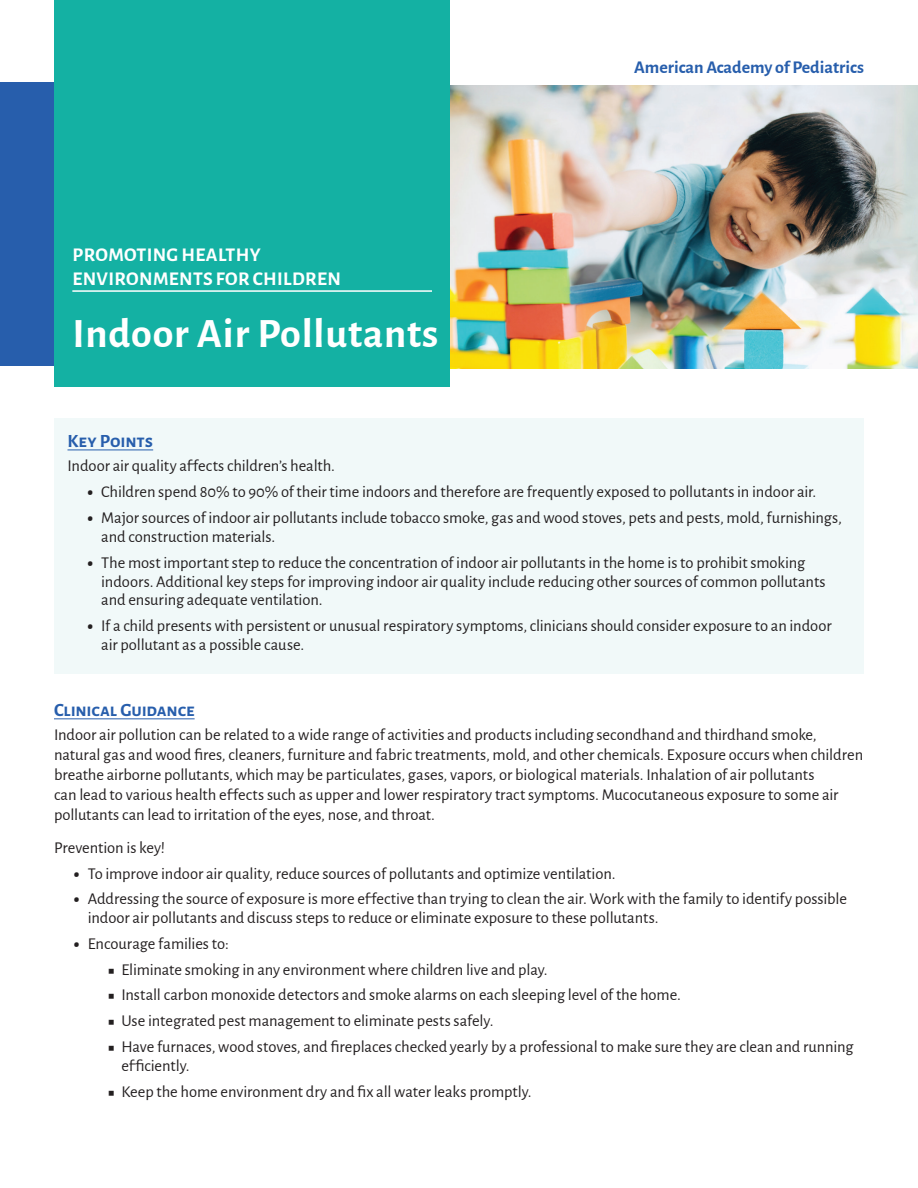
<style>
.page{position:relative;width:918px;height:1188px;background:#fff}
.page>*{position:absolute;margin:0;border:0;box-sizing:border-box;transform-origin:0 0}
.t1{font:700 42px "Alegreya Sans";letter-spacing:.02em;color:#fff}
.t2{font:700 19.5px/23.4px "Alegreya Sans";letter-spacing:.02em;color:#fff}
.t3{font:700 18.75px "Alegreya Sans";color:#275eac}
.t4{font:700 18px "Alegreya Sans";color:#275eac}
.t5{font:16.5px/18.9px "Alegreya Sans";letter-spacing:-.005em;color:#231f20}
.s1{font-weight:900}
</style>
<div class="page">
<img style="left:449px;top:85px;width:469px;height:284px">
<div style="left:54px;top:0;width:395px;height:387px;background:#14b1a3"></div>
<div style="left:0;top:82px;width:54px;height:284px;background:#275eac"></div>
<hr style="left:54px;top:718px;width:141px;height:1px;background:#275eac">
<div style="left:54px;top:418px;width:810px;height:256px;background:#f1f9f9"></div>
<hr style="left:68px;top:450px;width:85px;height:1px;background:#275eac">
<hr style="left:72px;top:290px;width:360px;height:2px;background:#fff">
<p class="t2" style="left:73px;top:242px;width:270px">PROMOTING HEALTHY<br>ENVIRONMENTS FOR CHILDREN</p>
<h1 class="t1" style="left:72px;top:302px;width:367px">Indoor Air Pollutants</h1>
<p class="t4" style="left:634px;top:54px;width:231px">American Academy of Pediatrics</p>
<p class="t3" style="left:68px;top:427px;width:87px">Key Points</p>
<p class="t5" style="left:68px;top:456px;width:269px">Indoor air quality affects children’s health.</p>
<p class="t5" style="left:88px;top:481px;width:730px"><span class="s1">•</span> Children spend 80% to 90% of their time indoors and therefore are frequently exposed to pollutants in indoor air.</p>
<p class="t5" style="left:101px;top:507px;width:742px;text-indent:-13px"><span class="s1">•</span> Major sources of indoor air pollutants include tobacco smoke, gas and wood stoves, pets and pests, mold, furnishings, and construction materials.</p>
<p class="t5" style="left:101px;top:552px;width:726px;text-indent:-13px"><span class="s1">•</span> The most important step to reduce the concentration of indoor air pollutants in the home is to prohibit smoking indoors. Additional key steps for improving indoor air quality include reducing other sources of common pollutants and ensuring adequate ventilation.</p>
<p class="t5" style="left:101px;top:616px;width:732px;text-indent:-13px"><span class="s1">•</span> If a child presents with persistent or unusual respiratory symptoms, clinicians should consider exposure to an indoor air pollutant as a possible cause.</p>
<p class="t3" style="left:54px;top:696px;width:142px">Clinical Guidance</p>
<p class="t5" style="left:54px;top:724px;width:811px;line-height:19.8px">Indoor air pollution can be related to a wide range of activities and products including secondhand and thirdhand smoke, natural gas and wood fires, cleaners, furniture and fabric treatments, mold, and other chemicals. Exposure occurs when children breathe airborne pollutants, which may be particulates, gases, vapors, or biological materials. Inhalation of air pollutants<br>can lead to various health effects such as upper and lower respiratory tract symptoms. Mucocutaneous exposure to some air pollutants can lead to irritation of the eyes, nose, and throat.</p>
<p class="t5" style="left:54px;top:837px;width:113px">Prevention is key!</p>
<p class="t5" style="left:74px;top:863px;width:543px"><span class="s1">•</span> To improve indoor air quality, reduce sources of pollutants and optimize ventilation.</p>
<p class="t5" style="left:88px;top:889px;width:761px;text-indent:-13px"><span class="s1">•</span> Addressing the source of exposure is more effective than trying to clean the air. Work with the family to identify possible indoor air pollutants and discuss steps to reduce or eliminate exposure to these pollutants.</p>
<p class="t5" style="left:74px;top:933px;width:156px"><span class="s1">•</span> Encourage families to:</p>
<p class="t5" style="left:108px;top:959px;width:441px"><span class="s1">■</span> Eliminate smoking in any environment where children live and play.</p>
<p class="t5" style="left:108px;top:985px;width:574px"><span class="s1">■</span> Install carbon monoxide detectors and smoke alarms on each sleeping level of the home.</p>
<p class="t5" style="left:108px;top:1010px;width:387px"><span class="s1">■</span> Use integrated pest management to eliminate pests safely.</p>
<p class="t5" style="left:121px;top:1036px;width:734px;text-indent:-13px"><span class="s1">■</span> Have furnaces, wood stoves, and fireplaces checked yearly by a professional to make sure they are clean and running efficiently.</p>
<p class="t5" style="left:108px;top:1081px;width:425px"><span class="s1">■</span> Keep the home environment dry and fix all water leaks promptly.</p>
</div>
